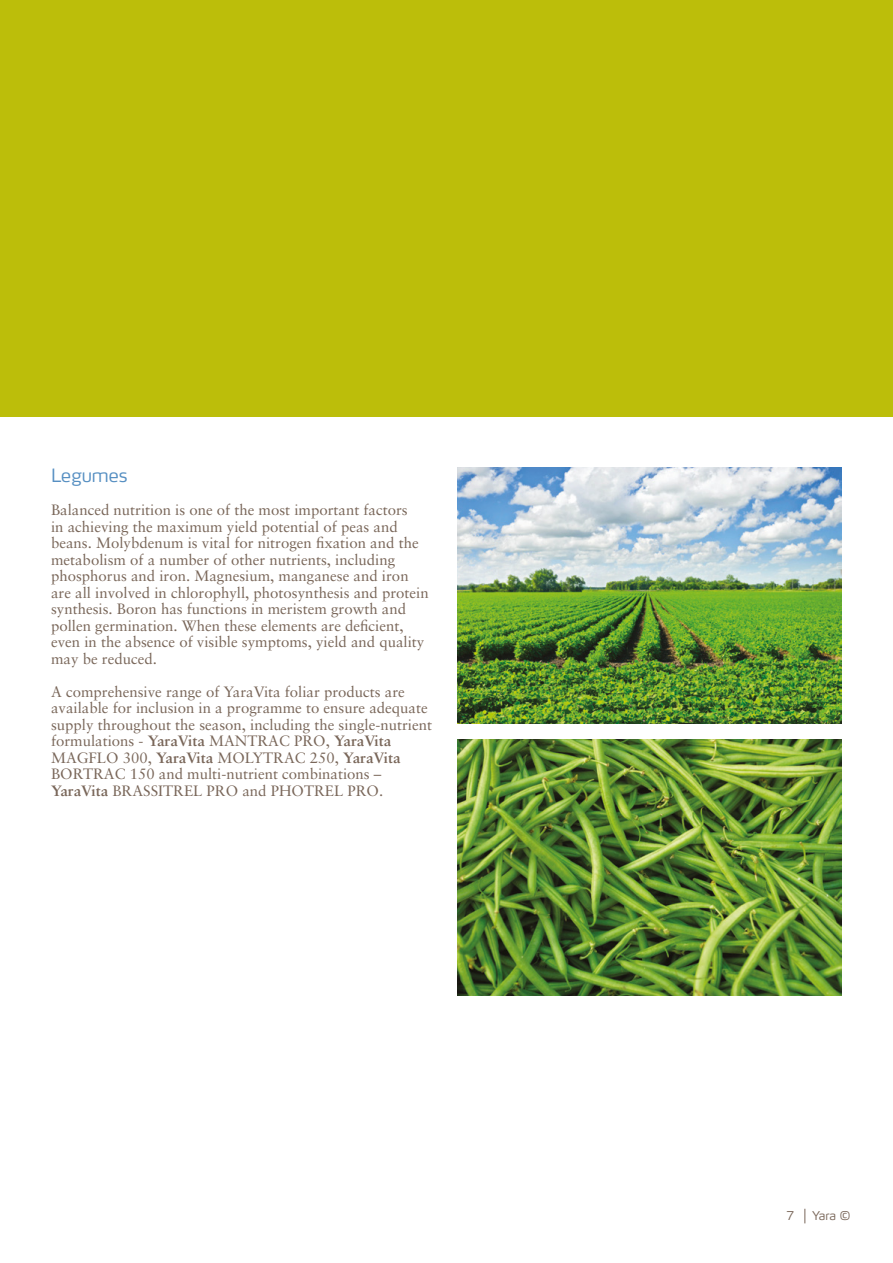
<style>
.page{position:relative;width:893px;height:1263px;background:#fff}
.page>*{position:absolute;margin:0;border:0;box-sizing:border-box;transform-origin:0 0}
.t1{font:300 18px "Yara Max LF";color:#568fc2}
.t2{font:15px/16.5px "Sabon LT Pro";color:#796659}
._4_Main_heading_47pt{font:300 12px "Yara Max LF";color:#796659}
.s1{font-weight:700}
</style>
<div class="page">
<img style="left:457px;top:468px;width:385px;height:256px">
<img style="left:457px;top:739px;width:385px;height:256px">
<div style="left:0;top:0;width:893px;height:417px;background:#bcbe0a"></div>
<svg style="left:804px;top:1209px;width:1px;height:14px"></svg>
<p class="t1" style="left:51px;top:464px;width:78px">Legumes</p>
<p class="t2" style="left:51px;top:502px;width:379px">Balanced nutrition is one of the most important factors<br>in achieving the maximum yield potential of peas and beans. Molybdenum is vital for nitrogen fixation and the metabolism of a number of other nutrients, including phosphorus and iron. Magnesium, manganese and iron are all involved in chlorophyll, photosynthesis and protein synthesis. Boron has functions in meristem growth and pollen germination. When these elements are deficient, even in the absence of visible symptoms, yield and quality may be reduced.</p>
<p class="t2" style="left:51px;top:683px;width:382px">A comprehensive range of YaraVita foliar products are available for inclusion in a programme to ensure adequate supply throughout the season, including the single-nutrient formulations - <span class="s1">YaraVita</span> MANTRAC PRO, <span class="s1">YaraVita </span>MAGFLO 300, <span class="s1">YaraVita</span> MOLYTRAC 250, <span class="s1">YaraVita </span>BORTRAC 150 and multi-nutrient combinations – <span class="s1">YaraVita</span> BRASSITREL PRO and PHOTREL PRO.</p>
<p class="_4_Main_heading_47pt" style="left:787px;top:1208px;width:9px">7</p>
<p class="_4_Main_heading_47pt" style="left:812px;top:1208px;width:39px">Yara ©</p>
</div>
